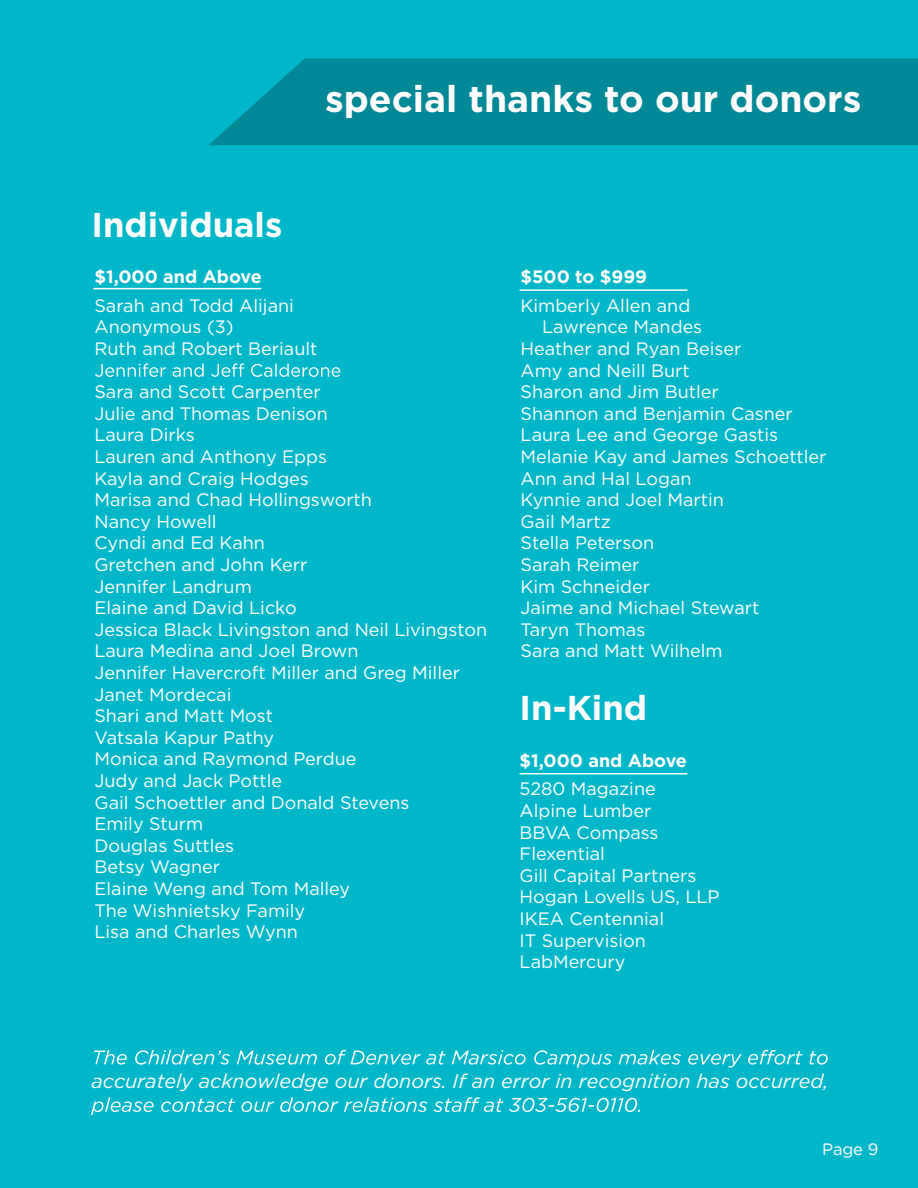
<style>
.page{position:relative;width:918px;height:1188px;background:#00b7c9}
.page>*{position:absolute;margin:0;border:0;box-sizing:border-box;transform-origin:0 0}
.t1{font:700 37.2px "Gotham";color:#fff}
.t2{font:700 34.5px "Gotham";color:#fff}
.t3{font:italic 19.8px "Gotham";color:#fff}
.t4{font:18px/21.6px "Gotham";color:#fff}
.t5{font:700 18px "Gotham";color:#fff}
.t6{font:16.5px "Gotham";color:#fff}
</style>
<div class="page">
<svg style="left:209px;top:58px;width:709px;height:87px;background:#008b99"></svg>
<svg style="left:94px;top:1050px;width:734px;height:18px"></svg>
<svg style="left:91px;top:1097px;width:549px;height:18px"></svg>
<svg style="left:95px;top:363px;width:245px;height:14px"></svg>
<hr style="left:93px;top:288px;width:168px;height:1px;background:#fff">
<hr style="left:520px;top:289px;width:167px;height:2px;background:#fff">
<hr style="left:520px;top:773px;width:167px;height:1px;background:#fff">
<h2 class="t2" style="left:91px;top:201px;width:192px">Individuals</h2>
<h1 class="t1" style="left:325px;top:74px;width:538px">special thanks to our donors</h1>
<p class="t5" style="left:94px;top:265px;width:169px">$1,000 and Above</p>
<p class="t4" style="left:94px;top:294px;width:224px">Sarah and Todd Alijani<br>Anonymous (3)<br>Ruth and Robert Beriault</p>
<p class="t4" style="left:94px;top:381px;width:394px">Sara and Scott Carpenter<br>Julie and Thomas Denison<br>Laura Dirks<br>Lauren and Anthony Epps<br>Kayla and Craig Hodges<br>Marisa and Chad Hollingsworth<br>Nancy Howell<br>Cyndi and Ed Kahn<br>Gretchen and John Kerr<br>Jennifer Landrum<br>Elaine and David Licko<br>Jessica Black Livingston and Neil Livingston<br>Laura Medina and Joel Brown<br>Jennifer Havercroft Miller and Greg Miller<br>Janet Mordecai<br>Shari and Matt Most<br>Vatsala Kapur Pathy<br>Monica and Raymond Perdue<br>Judy and Jack Pottle<br>Gail Schoettler and Donald Stevens<br>Emily Sturm<br>Douglas Suttles<br>Betsy Wagner<br>Elaine Weng and Tom Malley<br>The Wishnietsky Family<br>Lisa and Charles Wynn</p>
<p class="t5" style="left:521px;top:265px;width:128px">$500 to $999</p>
<p class="t4" style="left:521px;top:294px;width:171px">Kimberly Allen and</p>
<p class="t4" style="left:542px;top:316px;width:162px">Lawrence Mandes</p>
<p class="t4" style="left:521px;top:338px;width:222px">Heather and Ryan Beiser</p>
<p class="t4" style="left:521px;top:359px;width:171px">Amy and Neill Burt</p>
<p class="t4" style="left:521px;top:381px;width:200px">Sharon and Jim Butler</p>
<p class="t4" style="left:521px;top:402px;width:274px">Shannon and Benjamin Casner</p>
<p class="t4" style="left:521px;top:424px;width:259px">Laura Lee and George Gastis</p>
<p class="t4" style="left:521px;top:446px;width:307px">Melanie Kay and James Schoettler</p>
<p class="t4" style="left:521px;top:467px;width:172px">Ann and Hal Logan</p>
<p class="t4" style="left:521px;top:489px;width:205px">Kynnie and Joel Martin</p>
<p class="t4" style="left:521px;top:510px;width:92px">Gail Martz</p>
<p class="t4" style="left:521px;top:532px;width:135px">Stella Peterson</p>
<p class="t4" style="left:521px;top:554px;width:120px">Sarah Reimer</p>
<p class="t4" style="left:521px;top:575px;width:131px">Kim Schneider</p>
<p class="t4" style="left:521px;top:597px;width:240px">Jaime and Michael Stewart</p>
<p class="t4" style="left:521px;top:618px;width:126px">Taryn Thomas</p>
<p class="t4" style="left:521px;top:640px;width:204px">Sara and Matt Wilhelm</p>
<h2 class="t2" style="left:520px;top:685px;width:129px">In-Kind</h2>
<p class="t5" style="left:520px;top:748px;width:169px">$1,000 and Above</p>
<p class="t4" style="left:520px;top:778px;width:201px">5280 Magazine<br>Alpine Lumber<br>BBVA Compass<br>Flexential<br>Gill Capital Partners<br>Hogan Lovells US, LLP<br>IKEA Centennial<br>IT Supervision<br>LabMercury</p>
<p class="t3" style="left:91px;top:1068px;width:738px">accurately acknowledge our donors. If an error in recognition has occurred,</p>
<p class="t6" style="left:822px;top:1138px;width:58px">Page 9</p>
</div>
